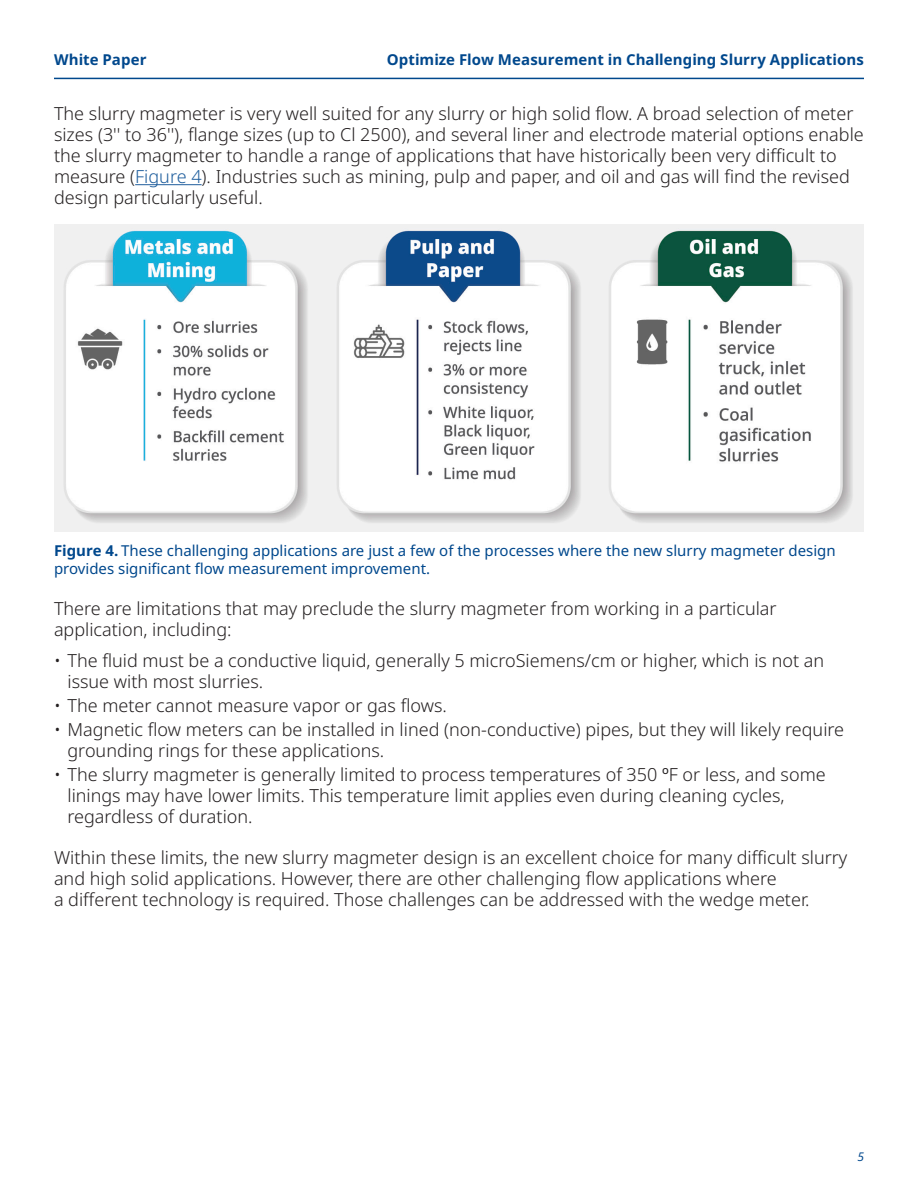
<style>
.page{position:relative;width:918px;height:1188px;background:#fff}
.page>*{position:absolute;margin:0;border:0;box-sizing:border-box;transform-origin:0 0}
.t1{font:300 18px/21px "Noto Sans";color:#231f20}
.t2{font:15px/18px "Noto Sans";color:#00488d}
.t3{font:700 15px "Noto Sans";letter-spacing:.005em;color:#00488d}
.t4{font:italic 12px "Noto Sans";color:#00488d}
.s1{color:#1f5e9d}
.s2{font-weight:700}
.s3{font-weight:400}
</style>
<div class="page">
<hr style="left:135px;top:184px;width:67px;height:1px;background:#1f5e9d">
<img style="left:54px;top:225px;width:810px;height:306px">
<hr style="left:54px;top:78px;width:810px;height:1px;background:#00488d">
<p class="t3" style="left:54px;top:51px;width:94px">White Paper</p>
<p class="t3" style="left:387px;top:51px;width:479px">Optimize Flow Measurement in Challenging Slurry Applications</p>
<p class="t1" style="left:54px;top:103px;width:811px">The slurry magmeter is very well suited for any slurry or high solid flow. A broad selection of meter sizes (3'' to 36''), flange sizes (up to Cl 2500), and several liner and electrode material options enable the slurry magmeter to handle a range of applications that have historically been very difficult to measure (<span class="s1">Figure 4</span>). Industries such as mining, pulp and paper, and oil and gas will find the revised design particularly useful.</p>
<p class="t2" style="left:54px;top:542px;width:783px"><span class="s2">Figure 4.</span> These challenging applications are just a few of the processes where the new slurry magmeter design provides significant flow measurement improvement.</p>
<p class="t1" style="left:54px;top:599px;width:724px">There are limitations that may preclude the slurry magmeter from working in a particular application, including:</p>
<p class="t1" style="left:68px;top:650px;width:758px;text-indent:-14px">• The fluid must be a conductive liquid, generally 5 microSiemens/cm or higher, which is not an issue with most slurries.</p>
<p class="t1" style="left:54px;top:695px;width:394px">• The meter cannot measure vapor or gas flows.</p>
<p class="t1" style="left:68px;top:719px;width:778px;text-indent:-14px">• Magnetic flow meters can be installed in lined (non-conductive) pipes, but they will likely require grounding rings for these applications.</p>
<p class="t1" style="left:68px;top:764px;width:760px;text-indent:-14px">• The slurry magmeter is generally limited to process temperatures of 350 <span class="s3">º</span>F or less, and some linings may have lower limits. This temperature limit applies even during cleaning cycles, regardless of duration.</p>
<p class="t1" style="left:54px;top:847px;width:795px">Within these limits, the new slurry magmeter design is an excellent choice for many difficult slurry and high solid applications. However, there are other challenging flow applications where<br>a different technology is required. Those challenges can be addressed with the wedge meter.</p>
<p class="t4" style="left:857px;top:1148px;width:8px">5</p>
</div>
